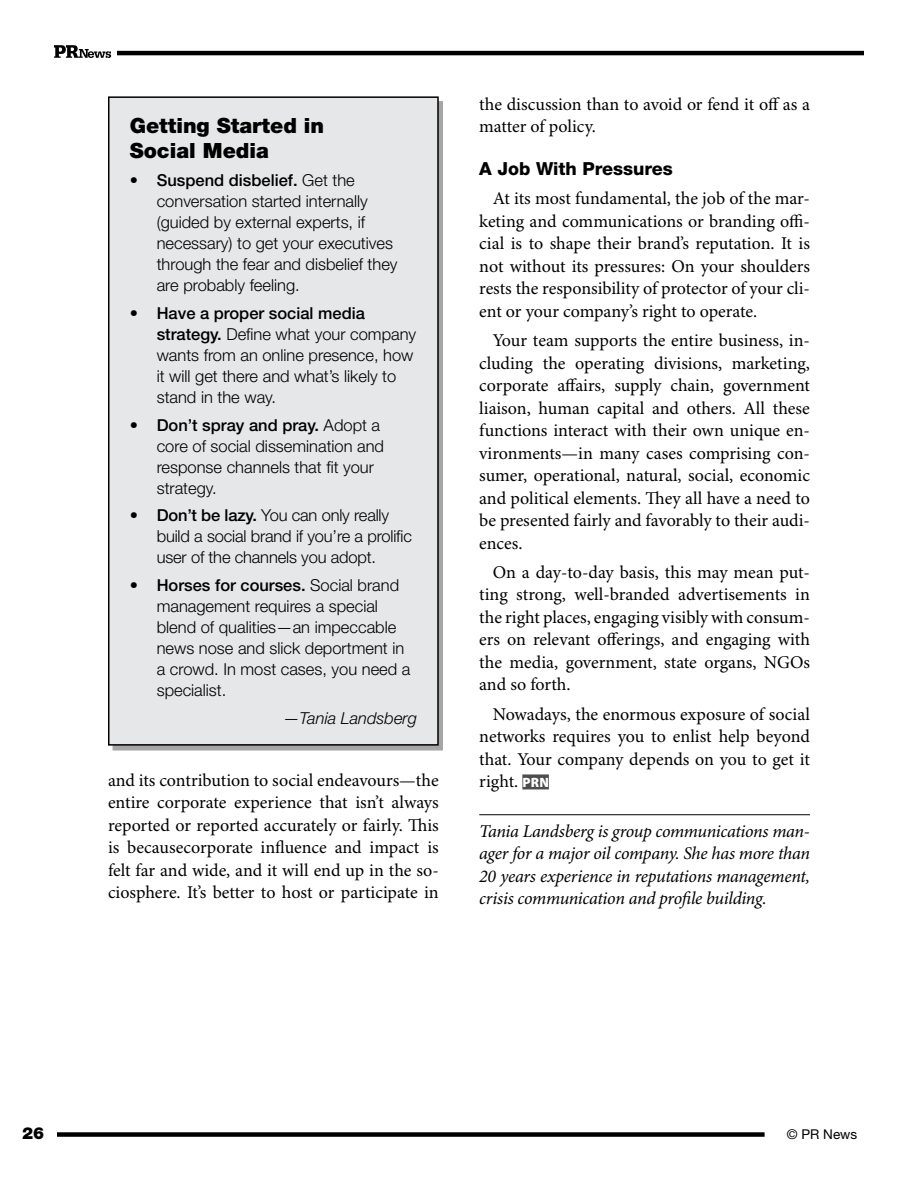
<style>
.page{position:relative;width:918px;height:1188px;background:#fff}
.page>*{position:absolute;margin:0;border:0;box-sizing:border-box;transform-origin:0 0}
.t1{font:900 21px/25.2px "Helvetica Neue LT Std";color:#000}
.t2{font:18px/22.5px "Minion Pro";letter-spacing:-.005em;color:#000;text-align:justify}
.t3{font:italic 18px/22.5px "Minion Pro";letter-spacing:-.02em;color:#000;text-align:justify}
.t4{font:800 18px "Helvetica Neue LT Std";color:#000}
.t5{font:300 16.5px/21px "Helvetica Neue LT Std";color:#000}
.t6{font:italic 300 16.5px "Helvetica Neue LT Std";color:#000}
.t7{font:900 16.5px "Helvetica Neue LT Std";color:#000}
.t8{font:13.5px "Helvetica Neue LT Std";color:#000}
.s1{font-weight:500}
.s2{font-style:normal}
.s3{font-family:"Myriad Pro";font-weight:900;font-size:13.5px;color:#fff}
</style>
<div class="page">
<svg style="left:54px;top:45px;width:57px;height:13px"></svg>
<hr style="left:117px;top:51px;width:747px;height:4px;background:#000">
<div style="left:57px;top:1132px;width:708px;height:5px;background:#000"></div>
<div style="left:522px;top:774px;width:27px;height:15px;background:#4d4d4f"></div>
<hr style="left:479px;top:814px;width:331px;height:1px;background:#000">
<div style="left:109px;top:97px;width:329px;height:648px;background:#e6e7e8"></div>
<div style="left:108px;top:96px;width:331px;height:650px;border:2px solid #000"></div>
<p class="t1" style="left:130px;top:113px;width:196px">Getting Started in<br>Social Media</p>
<p class="t5" style="left:157px;top:169px;width:242px;text-indent:-27px">• <span class="s1">Suspend disbelief.</span> Get the conversation started internally (guided by external experts, if necessary) to get your executives through the fear and disbelief they are probably feeling.</p>
<p class="t5" style="left:157px;top:302px;width:261px;text-indent:-27px">• <span class="s1">Have a proper social media strategy.</span> Define what your company wants from an online presence, how it will get there and what’s likely to stand in the way.</p>
<p class="t5" style="left:157px;top:414px;width:229px;text-indent:-27px">• <span class="s1">Don’t spray and pray.</span> Adopt a core of social dissemination and response channels that fit your strategy.</p>
<p class="t5" style="left:157px;top:505px;width:257px;text-indent:-27px">• <span class="s1">Don’t be lazy.</span> You can only really build a social brand if you’re a prolific user of the channels you adopt.</p>
<p class="t5" style="left:157px;top:574px;width:255px;text-indent:-27px">• <span class="s1">Horses for courses.</span> Social brand management requires a special blend of qualities—an impeccable news nose and slick deportment in a crowd. In most cases, you need a specialist.</p>
<p class="t6" style="left:283px;top:708px;width:135px"><span class="s2">—</span>Tania Landsberg</p>
<p class="t2" style="left:108px;top:769px;width:332px">and its contribution to social endeavours—the entire corporate experience that isn’t always reported or reported accurately or fairly. This is becausecorporate influence and impact is felt far and wide, and it will end up in the so&shy;ciosphere. It’s better to host or participate in</p>
<p class="t2" style="left:479px;top:93px;width:332px">the discussion than to avoid or fend it off as a matter of policy.</p>
<p class="t4" style="left:479px;top:158px;width:195px">A Job With Pressures</p>
<p class="t2" style="left:479px;top:188px;width:332px;text-indent:14px">At its most fundamental, the job of the mar&shy;keting and communications or branding offi&shy;cial is to shape their brand’s reputation. It is not without its pressures: On your shoulders rests the responsibility of protector of your cli&shy;ent or your company’s right to operate.</p>
<p class="t2" style="left:479px;top:330px;width:332px;text-indent:14px">Your team supports the entire business, in&shy;cluding the operating divisions, marketing, corporate affairs, supply chain, government liaison, human capital and others. All these functions interact with their own unique en&shy;vironments—in many cases comprising con&shy;sumer, operational, natural, social, economic and political elements. They all have a need to be presented fairly and favorably to their audi&shy;ences.</p>
<p class="t2" style="left:479px;top:562px;width:332px;text-indent:14px">On a day-to-day basis, this may mean put&shy;ting strong, well-branded advertisements in the right places, engaging visibly with consum&shy;ers on relevant offerings, and engaging with the media, government, state organs, NGOs and so forth.</p>
<p class="t2" style="left:479px;top:703px;width:332px;text-indent:14px">Nowadays, the enormous exposure of social networks requires you to enlist help beyond that. Your company depends on you to get it right. <span class="s3">PRN</span></p>
<p class="t3" style="left:479px;top:820px;width:332px">Tania Landsberg is group communications man&shy;ager for a major oil company. She has more than 20 years experience in reputations management, crisis communication and profile building.</p>
<p class="t7" style="left:22px;top:1124px;width:24px">26</p>
<p class="t8" style="left:787px;top:1127px;width:72px">© PR News</p>
</div>
